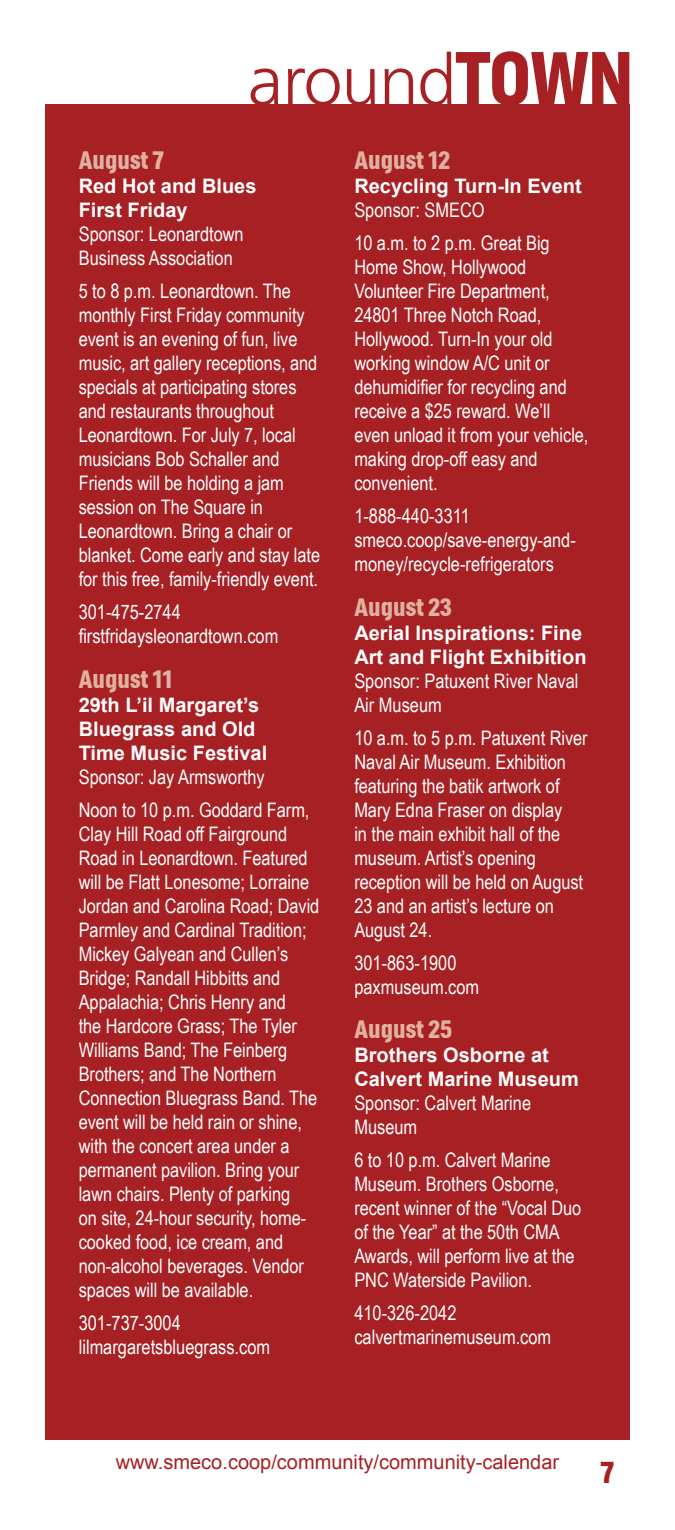
<style>
.page{position:relative;width:675px;height:1530px;background:#fff}
.page>*{position:absolute;margin:0;border:0;box-sizing:border-box;transform-origin:0 0}
.t1{font:300 70px "Free Set";letter-spacing:-.02em;color:#a72023}
.t2{font:700 30px "Helsinki";color:#a72023}
.t3{font:700 25px "Helsinki";color:#e0b1a0}
.t4{font:20px/24px "Arial Narrow";letter-spacing:-.005em;color:#fff}
.t5{font:700 20px/24px "Arial";color:#fff}
.t6{font:20px "Arial";color:#a72023}
.s1{font-family:"Helsinki";font-weight:700;font-size:75px}
</style>
<div class="page">
<div style="left:45px;top:104px;width:585px;height:1336px;background:#a72023"></div>
<p class="t1" style="left:247px;top:38px;width:388px">around<span class="s1">TOWN</span></p>
<p class="t3" style="left:79px;top:146px;width:87px">August 7</p>
<p class="t5" style="left:79px;top:175px;width:179px">Red Hot and Blues<br>First Friday</p>
<p class="t4" style="left:79px;top:222px;width:167px">Sponsor: Leonardtown<br>Business Association</p>
<p class="t4" style="left:79px;top:279px;width:243px">5 to 8 p.m. Leonardtown. The monthly First Friday community event is an evening of fun, live music, art gallery receptions, and specials at participating stores and restaurants throughout<br>Leonardtown. For July 7, local musicians Bob Schaller and<br>Friends will be holding a jam session on The Square in<br>Leonardtown. Bring a chair or blanket. Come early and stay late for this free, family-friendly event.</p>
<p class="t4" style="left:79px;top:600px;width:201px">301-475-2744 firstfridaysleonardtown.com</p>
<p class="t3" style="left:79px;top:664px;width:95px">August 11</p>
<p class="t5" style="left:79px;top:693px;width:190px">29th L’il Margaret’s<br>Bluegrass and Old<br>Time Music Festival</p>
<p class="t4" style="left:79px;top:760px;width:232px;line-height:33px">Sponsor: Jay Armsworthy<br>Noon to 10 p.m. Goddard Farm,</p>
<p class="t4" style="left:79px;top:821px;width:242px">Clay Hill Road off Fairground<br>Road in Leonardtown. Featured will be Flatt Lonesome; Lorraine<br>Jordan and Carolina Road; David<br>Parmley and Cardinal Tradition;<br>Mickey Galyean and Cullen’s<br>Bridge; Randall Hibbitts and<br>Appalachia; Chris Henry and<br>the Hardcore Grass; The Tyler<br>Williams Band; The Feinberg<br>Brothers; and The Northern<br>Connection Bluegrass Band. The event will be held rain or shine, with the concert area under a permanent pavilion. Bring your lawn chairs. Plenty of parking<br>on site, 24-hour security, home&shy;cooked food, ice cream, and non-alcohol beverages. Vendor spaces will be available.</p>
<p class="t4" style="left:79px;top:1310px;width:193px">301-737-3004 lilmargaretsbluegrass.com</p>
<p class="t3" style="left:354px;top:146px;width:97px">August 12</p>
<p class="t5" style="left:354px;top:175px;width:229px">Recycling Turn-In Event</p>
<p class="t4" style="left:354px;top:193px;width:197px;line-height:33px">Sponsor: SMECO<br>10 a.m. to 2 p.m. Great Big</p>
<p class="t4" style="left:354px;top:255px;width:236px">Home Show, Hollywood<br>Volunteer Fire Department,<br>24801 Three Notch Road,<br>Hollywood. Turn-In your old working window A/C unit or dehumidifier for recycling and receive a $25 reward. We’ll even unload it from your vehicle, making drop-off easy and convenient.</p>
<p class="t4" style="left:354px;top:504px;width:223px">1-888-440-3311 smeco.coop/save-energy-and&shy;money/recycle-refrigerators</p>
<p class="t3" style="left:354px;top:592px;width:99px">August 23</p>
<p class="t5" style="left:354px;top:621px;width:234px">Aerial Inspirations: Fine<br>Art and Flight Exhibition</p>
<p class="t4" style="left:354px;top:668px;width:226px">Sponsor: Patuxent River Naval<br>Air Museum</p>
<p class="t4" style="left:354px;top:725px;width:235px">10 a.m. to 5 p.m. Patuxent River<br>Naval Air Museum. Exhibition featuring the batik artwork of<br>Mary Edna Fraser on display<br>in the main exhibit hall of the museum. Artist’s opening reception will be held on August<br>23 and an artist’s lecture on<br>August 24.</p>
<p class="t4" style="left:354px;top:950px;width:126px">301-863-1900 paxmuseum.com</p>
<p class="t3" style="left:354px;top:1015px;width:100px">August 25</p>
<p class="t5" style="left:354px;top:1044px;width:226px">Brothers Osborne at<br>Calvert Marine Museum</p>
<p class="t4" style="left:354px;top:1090px;width:178px">Sponsor: Calvert Marine<br>Museum</p>
<p class="t4" style="left:354px;top:1147px;width:229px">6 to 10 p.m. Calvert Marine<br>Museum. Brothers Osborne, recent winner of the “Vocal Duo of the Year” at the 50th CMA<br>Awards, will perform live at the<br>PNC Waterside Pavilion.</p>
<p class="t4" style="left:354px;top:1300px;width:198px">410-326-2042 calvertmarinemuseum.com</p>
<p class="t6" style="left:116px;top:1449px;width:445px">www.smeco.coop/community/community-calendar</p>
<p class="t2" style="left:601px;top:1454px;width:15px">7</p>
</div>
